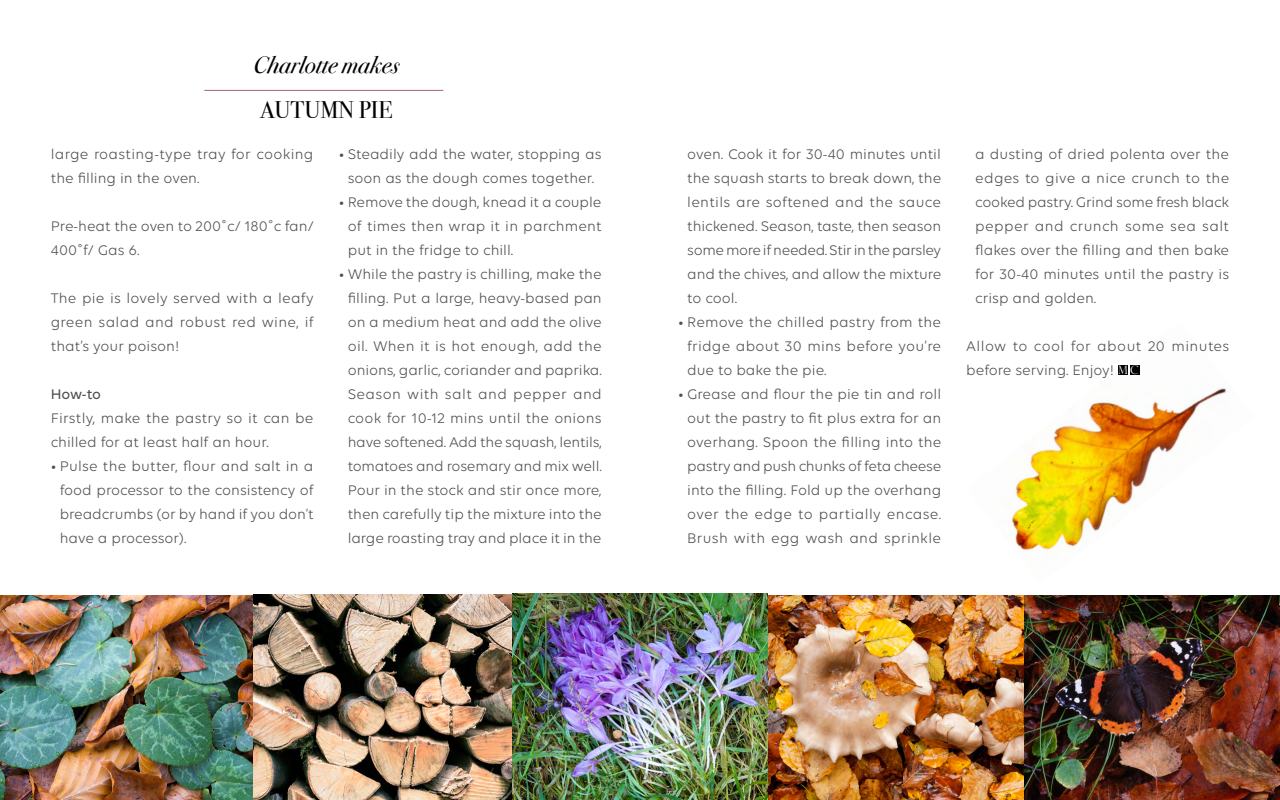
<style>
.page{position:relative;width:1280px;height:800px;background:#fff}
.page>*{position:absolute;margin:0;border:0;box-sizing:border-box;transform-origin:0 0}
.t1{font:italic 24px "Bodoni Svty Two ITCTT";color:#000}
.t2{font:24px "Bodoni Svty Two ITCTT";color:#000}
.t3{font:15px/24px "Volte";color:#505050;text-align:justify}
.t4{font:15px/24px "Volte";letter-spacing:.02em;color:#505050}
.t5{font:500 15px "Volte";color:#505050}
.s1{font-family:"Perpetua Titling";font-weight:300;font-size:11.5px;color:#fff}
</style>
<div class="page">
<img style="left:1011px;top:388px;width:215px;height:163px">
<div style="left:1118px;top:365px;width:10px;height:10px;background:#000"></div>
<div style="left:1130px;top:365px;width:10px;height:10px;background:#000"></div>
<hr style="left:204px;top:90px;width:239px;height:1px;background:#a2636a">
<img style="left:0;top:595px;width:253px;height:205px">
<img style="left:253px;top:594px;width:1027px;height:206px">
<h1 class="t1" style="left:253px;top:44px;width:147px">Charlotte makes</h1>
<h1 class="t2" style="left:260px;top:90px;width:134px">AUTUMN PIE</h1>
<p class="t4" style="left:51px;top:142px;width:264px">large roasting-type tray for cooking the filling in the oven.</p>
<p class="t3" style="left:51px;top:214px;width:264px">Pre-heat the oven to 200˚c/ 180˚c fan/<br>400˚f/ Gas 6.</p>
<p class="t3" style="left:51px;top:286px;width:265px">The pie is lovely served with a leafy green salad and robust red wine, if that’s your poison!</p>
<p class="t5" style="left:51px;top:385px;width:52px">How-to</p>
<p class="t3" style="left:51px;top:406px;width:264px">Firstly, make the pastry so it can be chilled for at least half an hour.</p>
<p class="t3" style="left:60px;top:454px;width:256px;text-indent:-9px">• Pulse the butter, flour and salt in a food processor to the consistency of breadcrumbs (or by hand if you don’t have a processor).</p>
<p class="t3" style="left:339px;top:142px;width:264px;text-align:center">• Steadily add the water, stopping as soon as the dough comes together.</p>
<p class="t3" style="left:348px;top:190px;width:256px;text-indent:-9px">• Remove the dough, knead it a couple of times then wrap it in parchment put in the fridge to chill.</p>
<p class="t3" style="left:348px;top:262px;width:256px;text-indent:-9px">• While the pastry is chilling, make the filling. Put a large, heavy-based pan on a medium heat and add the olive oil. When it is hot enough, add the onions, garlic, coriander and paprika.<br>Season with salt and pepper and cook for 10-12 mins until the onions have softened. Add the squash, lentils, tomatoes and rosemary and mix well.<br>Pour in the stock and stir once more, then carefully tip the mixture into the large roasting tray and place it in the</p>
<p class="t3" style="left:687px;top:142px;width:256px">oven. Cook it for 30-40 minutes until the squash starts to break down, the lentils are softened and the sauce thickened. Season, taste, then season some more if needed. Stir in the parsley and the chives, and allow the mixture to cool.</p>
<p class="t3" style="left:687px;top:310px;width:255px;text-indent:-9px">• Remove the chilled pastry from the fridge about 30 mins before you’re due to bake the pie.</p>
<p class="t3" style="left:687px;top:382px;width:256px;text-indent:-9px">• Grease and flour the pie tin and roll out the pastry to fit plus extra for an overhang. Spoon the filling into the pastry and push chunks of feta cheese into the filling. Fold up the overhang over the edge to partially encase.<br>Brush with egg wash and sprinkle</p>
<p class="t3" style="left:975px;top:142px;width:256px">a dusting of dried polenta over the edges to give a nice crunch to the cooked pastry. Grind some fresh black pepper and crunch some sea salt flakes over the filling and then bake for 30-40 minutes until the pastry is crisp and golden.</p>
<p class="t3" style="left:966px;top:334px;width:265px">Allow to cool for about 20 minutes before serving. Enjoy! <span class="s1">M C</span></p>
</div>
